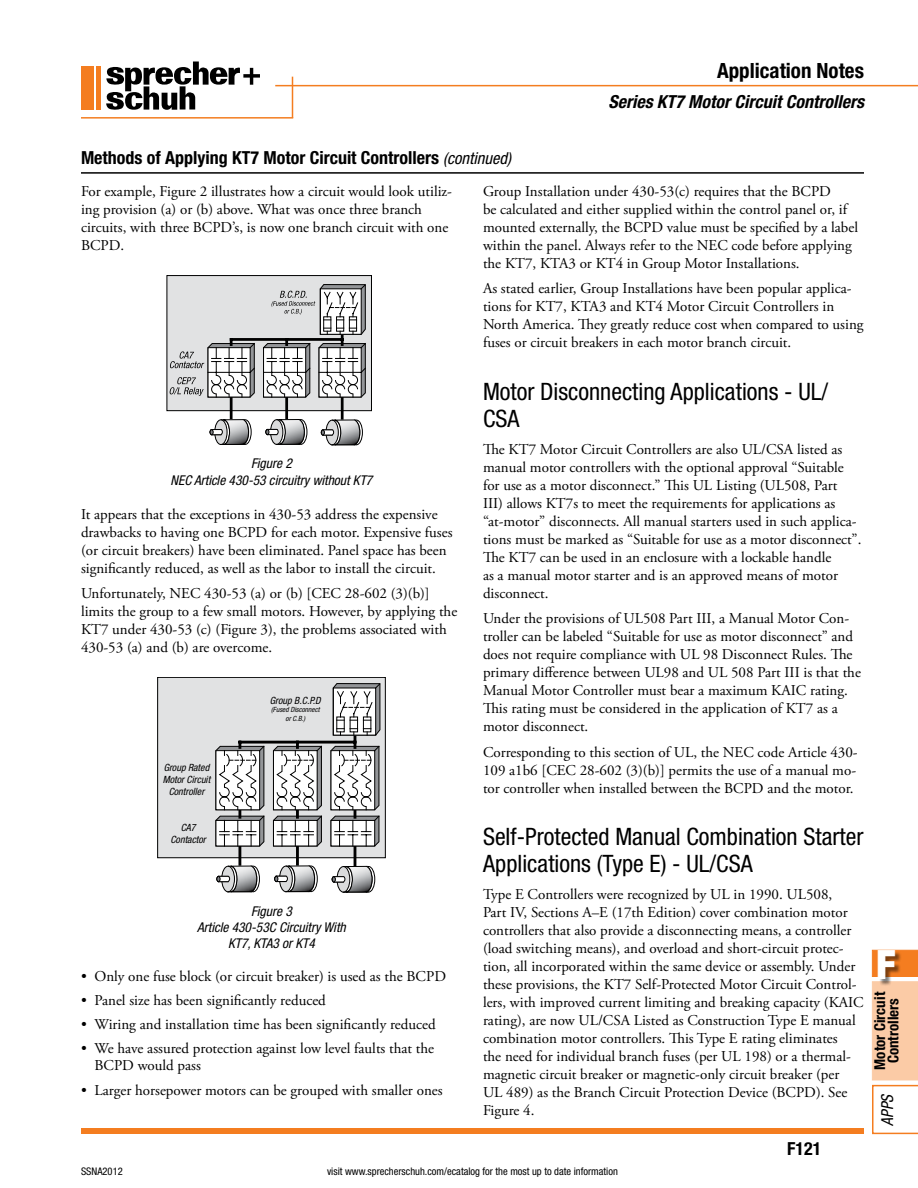
<style>
.page{position:relative;width:918px;height:1188px;background:#fff}
.page>*{position:absolute;margin:0;border:0;box-sizing:border-box;transform-origin:0 0}
.t1{font:900 condensed 40.5px "Helvetica Neue";color:#fff}
.t2{font:condensed 24px/27px "Helvetica Neue";color:#000}
.t3{font:700 condensed 21px "Helvetica Neue";color:#000}
.t4{font:700 condensed 18px "Helvetica Neue";color:#000}
.t5{font:italic 700 condensed 18px "Helvetica Neue";color:#000}
.t6{font:italic condensed 16.5px "Helvetica Neue";color:#000;scale:.95 1}
.t7{font:15px/18px "Adobe Garamond Pro";color:#000}
.t8{font:700 condensed 15px/13.5px "Helvetica Neue";color:#000;text-align:center}
.t9{font:italic condensed 13.5px/16.2px "Helvetica Neue";color:#000;text-align:center}
.t10{font:condensed 10.5px "Helvetica Neue";color:#000}
.t11{font:italic condensed 10.05px/12px "Helvetica Neue";color:#000;text-align:center}
.t12{font:italic condensed 7.2px/8.6px "Helvetica Neue";color:#000;text-align:center}
.s1{font-weight:400;font-style:italic;font-size:16.5px}
</style>
<div class="page">
<svg style="left:872px;top:950px;width:46px;height:184px"></svg>
<div style="left:81px;top:1128px;width:783px;height:6px;background:#f47d20"></div>
<hr style="left:275px;top:85px;width:643px;height:1px;background:#f47d20">
<hr style="left:292px;top:77px;width:1px;height:41px;background:#f47d20">
<hr style="left:81px;top:117px;width:212px;height:2px;background:#f47d20">
<svg style="left:106px;top:62px;width:154px;height:48px"></svg>
<div style="left:81px;top:66px;width:13px;height:44px;background:#f47d20"></div>
<hr style="left:96px;top:66px;width:4px;height:44px;background:#f47d20">
<div style="left:167px;top:276px;width:204px;height:135px;background:#e1e2e3"></div>
<div style="left:167px;top:275px;width:205px;height:136px;border:1px solid #000"></div>
<hr style="left:230px;top:397px;width:3px;height:22px;background:#000">
<hr style="left:231px;top:338px;width:111px;height:3px;background:#000">
<svg style="left:169px;top:339px;width:86px;height:58px"></svg>
<svg style="left:209px;top:419px;width:43px;height:26px"></svg>
<svg style="left:263px;top:284px;width:103px;height:161px"></svg>
<div style="left:158px;top:677px;width:227px;height:181px;background:#e1e2e3"></div>
<div style="left:157px;top:677px;width:229px;height:181px;border:1px solid #000"></div>
<hr style="left:240px;top:741px;width:115px;height:3px;background:#000">
<svg style="left:215px;top:742px;width:50px;height:150px"></svg>
<svg style="left:273px;top:743px;width:49px;height:149px"></svg>
<svg style="left:330px;top:683px;width:50px;height:210px"></svg>
<hr style="left:81px;top:172px;width:783px;height:2px;background:#000">
<h3 class="t3" style="left:717px;top:58px;width:148px">Application Notes</h3>
<p class="t5" style="left:608px;top:90px;width:257px">Series KT7 Motor Circuit Controllers</p>
<p class="t4" style="left:81px;top:147px;width:431px">Methods of Applying KT7 Motor Circuit Controllers <span class="s1">(continued)</span></p>
<p class="t7" style="left:81px;top:183px;width:373px">For example, Figure 2 illustrates how a circuit would look utiliz&shy;ing provision (a) or (b) above. What was once three branch circuits, with three BCPD’s, is now one branch circuit with one BCPD.</p>
<p class="t9" style="left:171px;top:456px;width:203px">Figure 2<br>NEC Article 430-53 circuitry without KT7</p>
<p class="t7" style="left:81px;top:506px;width:373px">It appears that the exceptions in 430-53 address the expensive drawbacks to having one BCPD for each motor. Expensive fuses (or circuit breakers) have been eliminated. Panel space has been significantly reduced, as well as the labor to install the circuit.</p>
<p class="t7" style="left:81px;top:585px;width:378px">Unfortunately, NEC 430-53 (a) or (b) [CEC 28-602 (3)(b)] limits the group to a few small motors. However, by applying the KT7 under 430-53 (c) (Figure 3), the problems associated with 430-53 (a) and (b) are overcome.</p>
<p class="t11" style="left:163px;top:761px;width:49px">Group Rated<br>Motor Circuit<br>Controller</p>
<p class="t11" style="left:170px;top:821px;width:37px">CA7<br>Contactor</p>
<p class="t11" style="left:270px;top:694px;width:52px">Group B.C.P.D</p>
<p class="t12" style="left:271px;top:705px;width:50px">(Fused Disconnect or C.B.)</p>
<p class="t9" style="left:197px;top:903px;width:150px">Figure 3<br>Article 430-53C Circuitry With<br>KT7, KTA3 or KT4</p>
<p class="t7" style="left:81px;top:968px;width:367px">• Only one fuse block (or circuit breaker) is used as the BCPD</p>
<p class="t7" style="left:81px;top:992px;width:246px">• Panel size has been significantly reduced</p>
<p class="t7" style="left:81px;top:1016px;width:356px">• Wiring and installation time has been significantly reduced</p>
<p class="t7" style="left:94px;top:1041px;width:341px;line-height:16.5px;text-indent:-14px">• We have assured protection against low level faults that the<br>BCPD would pass</p>
<p class="t7" style="left:81px;top:1082px;width:363px">• Larger horsepower motors can be grouped with smaller ones</p>
<p class="t7" style="left:483px;top:183px;width:377px">Group Installation under 430-53(c) requires that the BCPD<br>be calculated and either supplied within the control panel or, if mounted externally, the BCPD value must be specified by a label within the panel. Always refer to the NEC code before applying the KT7, KTA3 or KT4 in Group Motor Installations.</p>
<p class="t7" style="left:483px;top:280px;width:382px">As stated earlier, Group Installations have been popular applica&shy;tions for KT7, KTA3 and KT4 Motor Circuit Controllers in North America. They greatly reduce cost when compared to using fuses or circuit breakers in each motor branch circuit.</p>
<h2 class="t2" style="left:483px;top:378px;width:347px">Motor Disconnecting Applications - UL/<br>CSA</h2>
<p class="t7" style="left:483px;top:441px;width:380px">The KT7 Motor Circuit Controllers are also UL/CSA listed as manual motor controllers with the optional approval “Suitable for use as a motor disconnect.” This UL Listing (UL508, Part<br>III) allows KT7s to meet the requirements for applications as “at-motor” disconnects. All manual starters used in such applica&shy;tions must be marked as “Suitable for use as a motor disconnect”.<br>The KT7 can be used in an enclosure with a lockable handle<br>as a manual motor starter and is an approved means of motor disconnect.</p>
<p class="t7" style="left:483px;top:610px;width:379px">Under the provisions of UL508 Part III, a Manual Motor Con&shy;troller can be labeled “Suitable for use as motor disconnect” and does not require compliance with UL 98 Disconnect Rules. The primary difference between UL98 and UL 508 Part III is that the Manual Motor Controller must bear a maximum KAIC rating.<br>This rating must be considered in the application of KT7 as a motor disconnect.</p>
<p class="t7" style="left:483px;top:744px;width:376px;text-align:justify">Corresponding to this section of UL, the NEC code Article 430- 109 a1b6 [CEC 28-602 (3)(b)] permits the use of a manual mo&shy;tor controller when installed between the BCPD and the motor.</p>
<h2 class="t2" style="left:483px;top:823px;width:382px">SeIf-Protected Manual Combination Starter<br>Applications (Type E) - UL/CSA</h2>
<p class="t7" style="left:483px;top:886px;width:382px">Type E Controllers were recognized by UL in 1990. UL508,<br>Part IV, Sections A–E (17th Edition) cover combination motor controllers that also provide a disconnecting means, a controller (load switching means), and overload and short-circuit protec&shy;tion, all incorporated within the same device or assembly. Under these provisions, the KT7 Self-Protected Motor Circuit Control&shy;lers, with improved current limiting and breaking capacity (KAIC rating), are now UL/CSA Listed as Construction Type E manual combination motor controllers. This Type E rating eliminates<br>the need for individual branch fuses (per UL 198) or a thermal&shy;magnetic circuit breaker or magnetic-only circuit breaker (per<br>UL 489) as the Branch Circuit Protection Device (BCPD). See Figure 4.</p>
<p class="t4" style="left:787px;top:1138px;width:36px">F121</p>
<p class="t10" style="left:81px;top:1165px;width:43px">SSNA2012</p>
<p class="t10" style="left:327px;top:1165px;width:292px">visit www.sprecherschuh.com/ecatalog for the most up to date information</p>
<h1 class="t1" style="left:876px;top:939px;width:21px">F</h1>
<p class="t8" style="left:873px;top:1070px;width:79px;rotate:-90deg">Motor Circuit<br>Controllers</p>
<p class="t6" style="left:878px;top:1126px;width:35px;rotate:-90deg">APPS</p>
</div>
